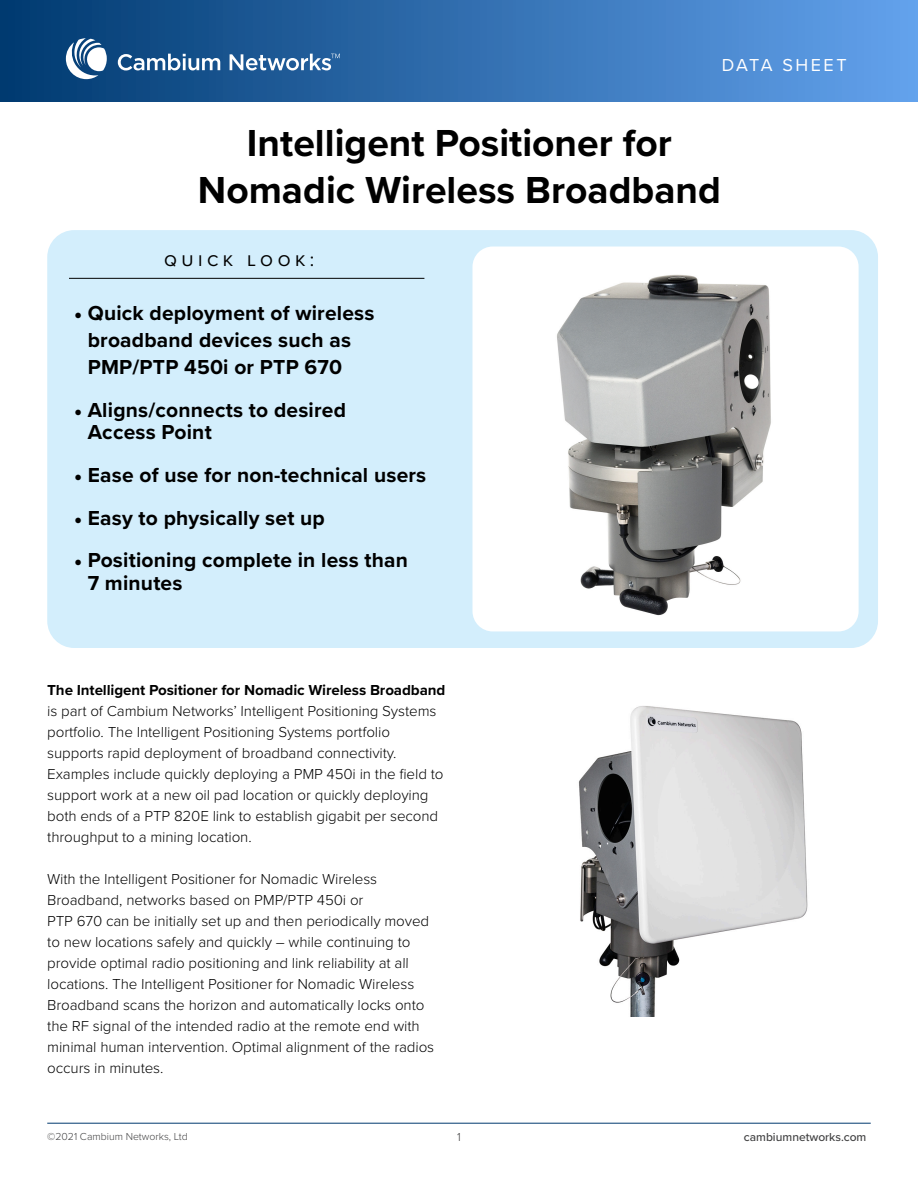
<style>
.page{position:relative;width:918px;height:1188px;background:#fff}
.page>*{position:absolute;margin:0;border:0;box-sizing:border-box;transform-origin:0 0}
.t1{font:700 39px "Proxima Nova";color:#000}
.t2{font:700 21px/27px "Proxima Nova";letter-spacing:.01em;color:#000}
.t3{font:19.5px "Proxima Nova";letter-spacing:.23em;color:#000}
.t4{font:18px "Proxima Nova";letter-spacing:.14em;color:#fff}
.t5{font:300 15px/21px "Proxima Nova";color:#000}
.t6{font:500 12px "Proxima Nova";color:#404041}
.t7{font:300 12px "Proxima Nova";color:#404041}
.t8{font:300 10.5px "Proxima Nova";color:#404041}
.s1{font-family:"Minion Pro";font-weight:400}
.s2{font-weight:700}
</style>
<div class="page">
<div style="left:0;top:0;width:918px;height:102px;background:linear-gradient(to right,#00396f,#63a2ed)"></div>
<hr style="left:47px;top:1123px;width:824px;height:1px;background:#003a6f">
<svg style="left:118px;top:54px;width:102px;height:16px"></svg>
<svg style="left:230px;top:54px;width:110px;height:16px"></svg>
<svg style="left:66px;top:38px;width:41px;height:41px"></svg>
<div style="left:47px;top:230px;width:831px;height:418px;background:#d3eefc;border-radius:27px"></div>
<hr style="left:69px;top:278px;width:355px;height:1px;background:#000">
<div style="left:472px;top:247px;width:387px;height:384px;background:#fff;border-radius:20px"></div>
<img style="left:557px;top:274px;width:214px;height:342px">
<img style="left:578px;top:706px;width:230px;height:311px">
<p class="t4" style="left:722px;top:52px;width:126px">DATA SHEET</p>
<p class="t1" style="left:247px;top:114px;width:427px">Intelligent Positioner for</p>
<p class="t1" style="left:198px;top:160px;width:525px">Nomadic Wireless Broadband</p>
<p class="t3" style="left:164px;top:245px;width:152px">quick look:</p>
<p class="t2" style="left:88px;top:299px;width:288px;text-indent:-14px"><span class="s1">•</span> Quick deployment of wireless broadband devices such as<br>PMP/PTP 450i or PTP 670</p>
<p class="t2" style="left:88px;top:398px;width:260px;line-height:22.5px;text-indent:-14px"><span class="s1">•</span> Aligns/connects to desired<br>Access Point</p>
<p class="t2" style="left:74px;top:461px;width:354px"><span class="s1">•</span> Ease of use for non-technical users</p>
<p class="t2" style="left:74px;top:504px;width:252px"><span class="s1">•</span> Easy to physically set up</p>
<p class="t2" style="left:88px;top:549px;width:322px;line-height:22.5px;text-indent:-14px"><span class="s1">•</span> Positioning complete in less than<br>7 minutes</p>
<p class="t5" style="left:47px;top:679px;width:400px"><span class="s2">The Intelligent Positioner for Nomadic Wireless Broadband </span>is part of Cambium Networks’ Intelligent Positioning Systems portfolio. The Intelligent Positioning Systems portfolio supports rapid deployment of broadband connectivity.<br>Examples include quickly deploying a PMP 450i in the field to support work at a new oil pad location or quickly deploying both ends of a PTP 820E link to establish gigabit per second throughput to a mining location.</p>
<p class="t5" style="left:47px;top:868px;width:389px">With the Intelligent Positioner for Nomadic Wireless Broadband, networks based on PMP/PTP 450i or<br>PTP 670 can be initially set up and then periodically moved to new locations safely and quickly – while continuing to provide optimal radio positioning and link reliability at all locations. The Intelligent Positioner for Nomadic Wireless Broadband scans the horizon and automatically locks onto the RF signal of the intended radio at the remote end with minimal human intervention. Optimal alignment of the radios occurs in minutes.</p>
<p class="t8" style="left:47px;top:1128px;width:142px">©2021 Cambium Networks, Ltd</p>
<p class="t7" style="left:457px;top:1128px;width:5px">1</p>
<p class="t6" style="left:744px;top:1128px;width:124px">cambiumnetworks.com</p>
</div>
